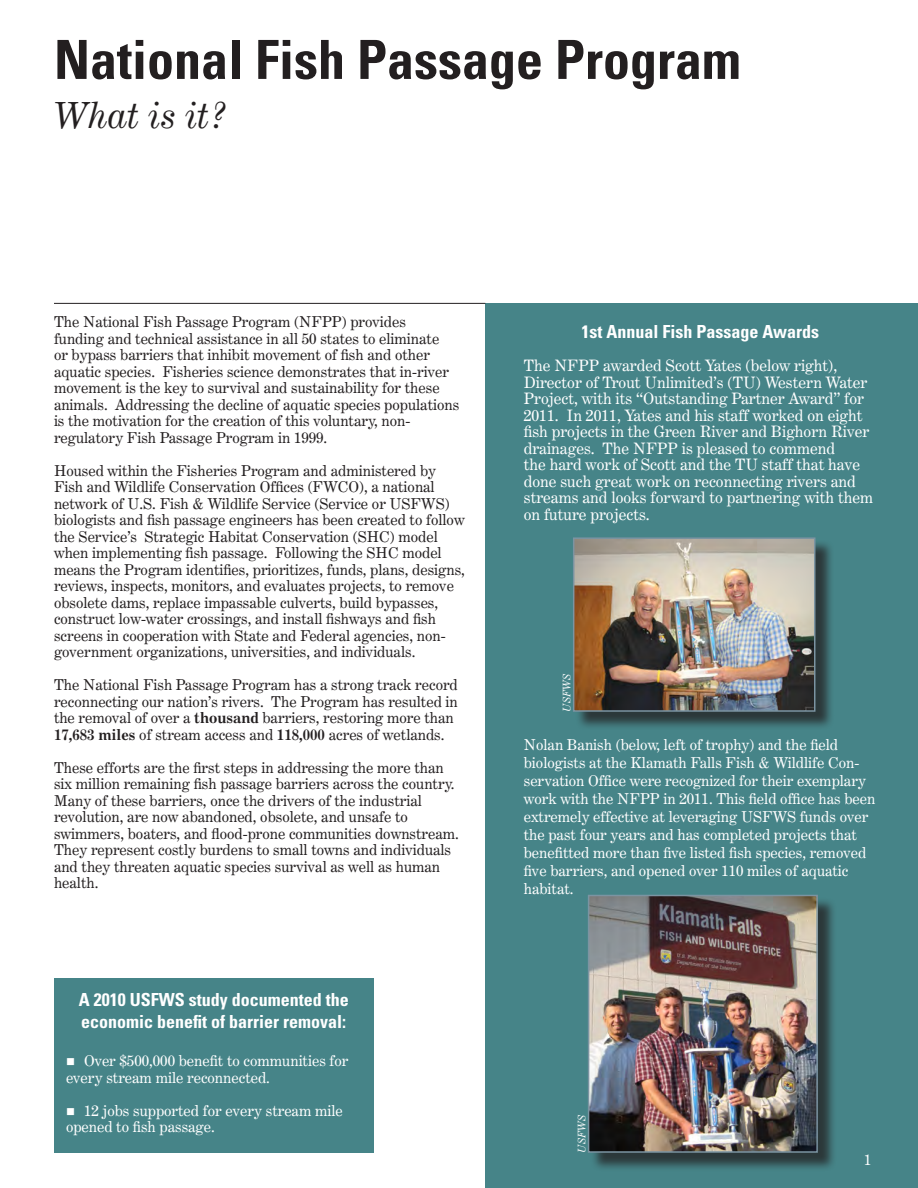
<style>
.page{position:relative;width:918px;height:1188px;background:#fff}
.page>*{position:absolute;margin:0;border:0;box-sizing:border-box;transform-origin:0 0}
.t1{font:700 condensed 54px "Univers";color:#231f20}
.t2{font:italic 36px "Century Expanded BT";color:#231f20}
.t3{font:700 condensed 18px/21.6px "Univers";color:#fff}
.t4{font:15.75px/16.5px "Century Expanded BT";color:#fff}
.t5{font:15px/16.5px "Century Expanded BT";color:#231f20}
.t6{font:15px/18px "Century Expanded BT";color:#fff}
.t7{font:italic 10.5px "Century Expanded BT";color:#fff}
.s1{font-weight:700}
</style>
<div class="page">
<div style="left:485px;top:303px;width:433px;height:885px;background:#468488"></div>
<hr style="left:54px;top:303px;width:431px;height:1px;background:#231f20">
<div style="left:575px;top:540px;width:259px;height:190px;background:#231f20;opacity:.75"></div>
<img style="left:576px;top:540px;width:236px;height:169px">
<div style="left:573px;top:537px;width:242px;height:175px;border:2px solid #7b94a2"></div>
<div style="left:590px;top:897px;width:246px;height:274px;background:#231f20;opacity:.75"></div>
<img style="left:591px;top:898px;width:224px;height:252px">
<div style="left:588px;top:895px;width:230px;height:258px;border:2px solid #7b94a2"></div>
<div style="left:54px;top:978px;width:320px;height:175px;background:#468488"></div>
<p class="t1" style="left:54px;top:27px;width:688px">National Fish Passage Program</p>
<p class="t2" style="left:54px;top:93px;width:174px">What is it?</p>
<p class="t5" style="left:54px;top:313px;width:407px">The National Fish Passage Program (NFPP) provides funding and technical assistance in all 50 states to eliminate<br>or bypass barriers that inhibit movement of fish and other aquatic species. Fisheries science demonstrates that in-river movement is the key to survival and sustainability for these animals. Addressing the decline of aquatic species populations is the motivation for the creation of this voluntary, non&shy;regulatory Fish Passage Program in 1999.</p>
<p class="t5" style="left:54px;top:462px;width:412px">Housed within the Fisheries Program and administered by Fish and Wildlife Conservation Offices (FWCO), a national network of U.S. Fish &amp; Wildlife Service (Service or USFWS) biologists and fish passage engineers has been created to follow the Service’s Strategic Habitat Conservation (SHC) model when implementing fish passage. Following the SHC model means the Program identifies, prioritizes, funds, plans, designs, reviews, inspects, monitors, and evaluates projects, to remove obsolete dams, replace impassable culverts, build bypasses, construct low-water crossings, and install fishways and fish screens in cooperation with State and Federal agencies, non&shy;government organizations, universities, and individuals.</p>
<p class="t5" style="left:54px;top:676px;width:405px">The National Fish Passage Program has a strong track record reconnecting our nation’s rivers. The Program has resulted in the removal of over a <span class="s1">thousand</span> barriers, restoring more than <span class="s1">17,683 miles</span> of stream access and <span class="s1">118,000</span> acres of wetlands.</p>
<p class="t5" style="left:54px;top:759px;width:406px">These efforts are the first steps in addressing the more than six million remaining fish passage barriers across the country.<br>Many of these barriers, once the drivers of the industrial revolution, are now abandoned, obsolete, and unsafe to swimmers, boaters, and flood-prone communities downstream.<br>They represent costly burdens to small towns and individuals and they threaten aquatic species survival as well as human health.</p>
<p class="t3" style="left:79px;top:989px;width:271px">A 2010 USFWS study documented the economic benefit of barrier removal:</p>
<p class="t6" style="left:66px;top:1052px;width:284px;line-height:16.5px">■ Over $500,000 benefit to communities for every stream mile reconnected.</p>
<p class="t6" style="left:66px;top:1102px;width:278px;line-height:16.5px">■ 12 jobs supported for every stream mile opened to fish passage.</p>
<p class="t3" style="left:581px;top:321px;width:239px">1st Annual Fish Passage Awards</p>
<p class="t4" style="left:524px;top:357px;width:351px">The NFPP awarded Scott Yates (below right), Director of Trout Unlimited’s (TU) Western Water Project, with its “Outstanding Partner Award” for 2011. In 2011, Yates and his staff worked on eight fish projects in the Green River and Bighorn River drainages. The NFPP is pleased to commend<br>the hard work of Scott and the TU staff that have done such great work on reconnecting rivers and streams and looks forward to partnering with them on future projects.</p>
<p class="t7" style="left:560px;top:712px;width:40px;rotate:-90deg">USFWS</p>
<p class="t6" style="left:524px;top:735px;width:353px">Nolan Banish (below, left of trophy) and the field biologists at the Klamath Falls Fish &amp; Wildlife Con&shy;servation Office were recognized for their exemplary work with the NFPP in 2011. This field office has been extremely effective at leveraging USFWS funds over the past four years and has completed projects that benefitted more than five listed fish species, removed five barriers, and opened over 110 miles of aquatic habitat.</p>
<p class="t7" style="left:575px;top:1153px;width:40px;rotate:-90deg">USFWS</p>
<p class="t6" style="left:864px;top:1150px;width:9px">1</p>
</div>
